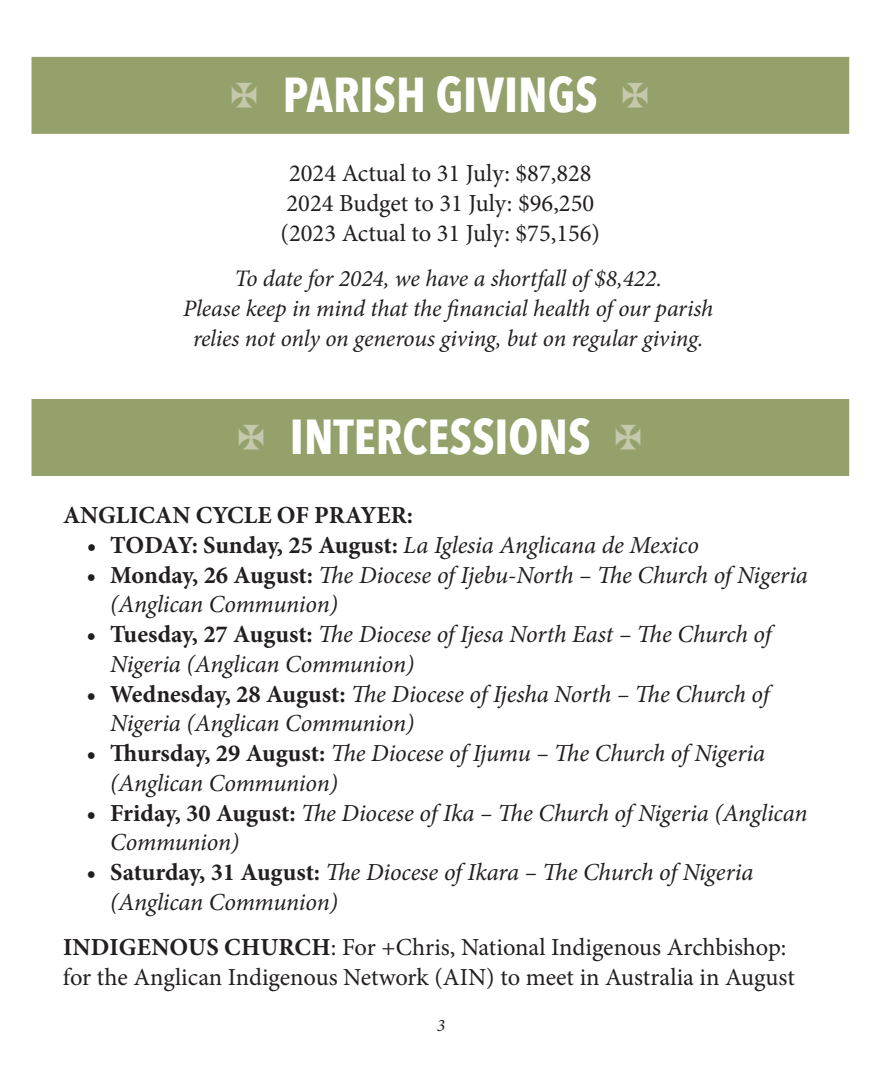
<style>
.page{position:relative;width:882px;height:1071px;background:#fff}
.page>*{position:absolute;margin:0;border:0;box-sizing:border-box;transform-origin:0 0}
.t1{font:700 49px "Avenir Next Condensed";color:#fff}
.t2{font:italic 24.5px/29.8px "Minion Pro";letter-spacing:-.01em;color:#231f20}
.t3{font:24.5px/29.8px "Minion Pro";color:#231f20;text-align:center}
.t4{font:700 24.5px "Minion Pro";color:#231f20}
.t5{font:italic 23.62px/29.8px "Minion Pro";letter-spacing:-.01em;color:#231f20;text-align:center}
.t6{font:italic 17.5px "Minion Pro";color:#231f20}
.s1{font-weight:700;font-style:normal}
.s2{font-weight:700}
</style>
<div class="page">
<div style="left:32px;top:57px;width:817px;height:77px;background:#94a16b"></div>
<div style="left:32px;top:399px;width:817px;height:77px;background:#94a16b"></div>
<h1 class="t1" style="left:231px;top:65px;width:420px"><sup>+</sup> PARISH GIVINGS <sup>+</sup></h1>
<p class="t3" style="left:281px;top:159px;width:321px">2024 Actual to 31 July: $87,828<br>2024 Budget to 31 July: $96,250 (2023 Actual to 31 July: $75,156)</p>
<p class="t5" style="left:183px;top:264px;width:532px">To date for 2024, we have a shortfall of $8,422.<br>Please keep in mind that the financial health of our parish relies not only on generous giving, but on regular giving.</p>
<h1 class="t1" style="left:238px;top:407px;width:406px"><sup>+</sup> INTERCESSIONS <sup>+</sup></h1>
<p class="t4" style="left:63px;top:498px;width:352px">ANGLICAN CYCLE OF PRAYER:</p>
<p class="t2" style="left:87px;top:530px;width:614px"><span class="s1">• TODAY: Sunday, 25 August:</span> La Iglesia Anglicana de Mexico</p>
<p class="t2" style="left:110px;top:560px;width:699px;text-indent:-24px"><span class="s1">• Monday, 26 August:</span> The Diocese of Ijebu-North – The Church of Nigeria (Anglican Communion)</p>
<p class="t2" style="left:110px;top:619px;width:663px;text-indent:-24px"><span class="s1">• Tuesday, 27 August:</span> The Diocese of Ijesa North East – The Church of<br>Nigeria (Anglican Communion)</p>
<p class="t2" style="left:110px;top:679px;width:661px;text-indent:-24px"><span class="s1">• Wednesday, 28 August:</span> The Diocese of Ijesha North – The Church of<br>Nigeria (Anglican Communion)</p>
<p class="t2" style="left:110px;top:738px;width:656px;text-indent:-24px"><span class="s1">• Thursday, 29 August:</span> The Diocese of Ijumu – The Church of Nigeria (Anglican Communion)</p>
<p class="t2" style="left:110px;top:798px;width:699px;text-indent:-24px"><span class="s1">• Friday, 30 August:</span> The Diocese of Ika – The Church of Nigeria (Anglican<br>Communion)</p>
<p class="t2" style="left:110px;top:857px;width:645px;text-indent:-24px"><span class="s1">• Saturday, 31 August:</span> The Diocese of Ikara – The Church of Nigeria (Anglican Communion)</p>
<p class="t3" style="left:63px;top:933px;width:733px;text-align:left"><span class="s2">INDIGENOUS CHURCH</span>: For +Chris, National Indigenous Archbishop: for the Anglican Indigenous Network (AIN) to meet in Australia in August</p>
<p class="t6" style="left:437px;top:1013px;width:10px">3</p>
</div>
